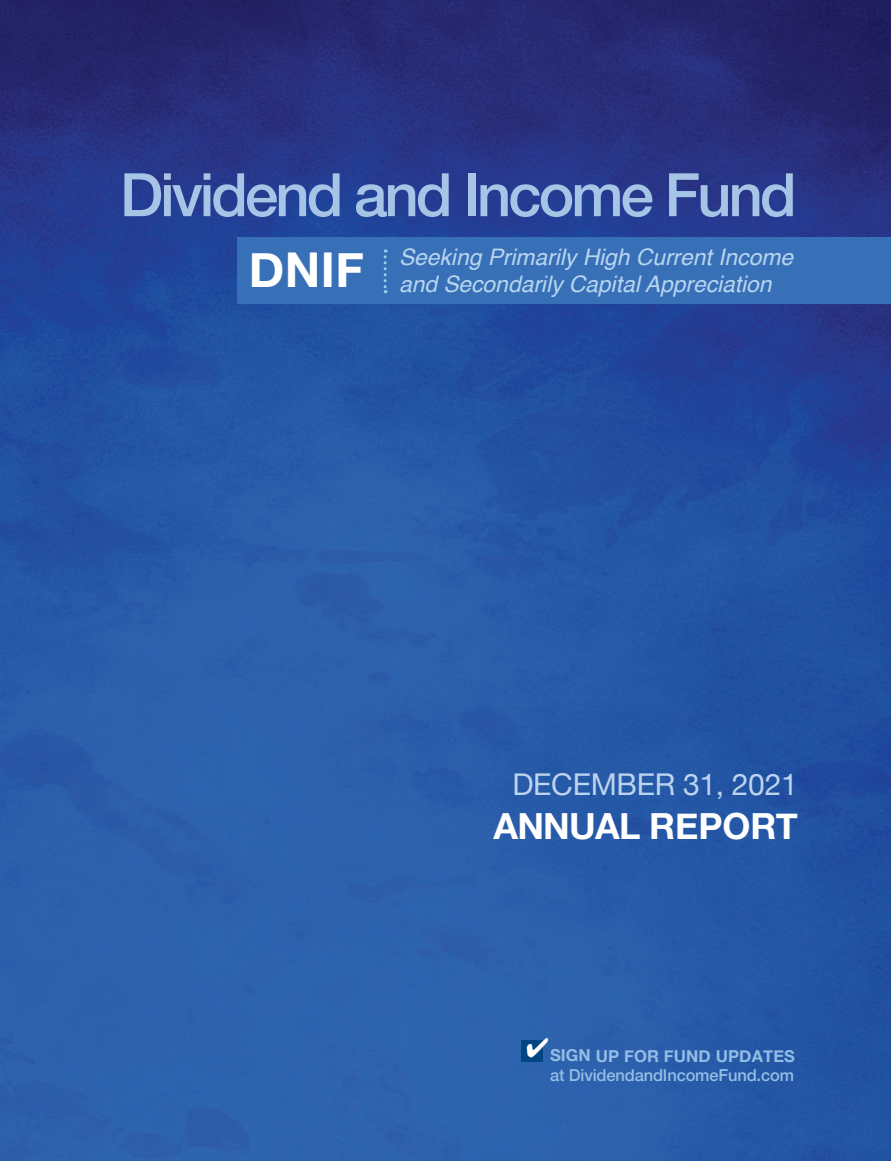
<style>
.page{position:relative;width:891px;height:1161px;background:#fff}
.page>*{position:absolute;margin:0;border:0;box-sizing:border-box;transform-origin:0 0}
.t1{font:500 60px "Helvetica Neue";letter-spacing:-.05em;color:#a6c4e6}
.t2{font:700 48px "Helvetica Neue";color:#fff}
.t3{font:700 36px "Helvetica Neue";letter-spacing:-.02em;color:#fff}
.t4{font:30px "Helvetica Neue";letter-spacing:-.01em;color:#bcd4ee}
.t5{font:italic 22.8px/27.3px "Helvetica";color:#b7d5ef}
.t6{font:500 16.5px "Helvetica Neue";letter-spacing:-.01em;color:#93bde5}
.t7{font:700 16.5px "Helvetica Neue";letter-spacing:.005em;color:#93bde5}
</style>
<div class="page">
<img style="left:0;top:0;width:891px;height:1161px">
<div style="left:237px;top:237px;width:654px;height:66px;background:#3870b8"></div>
<svg style="left:384px;top:249px;width:3px;height:44px"></svg>
<div style="left:521px;top:1040px;width:22px;height:22px;background:#004682"></div>
<svg style="left:527px;top:1038px;width:21px;height:20px"></svg>
<h1 class="t1" style="left:120px;top:147px;width:678px">Dividend and Income Fund</h1>
<h2 class="t2" style="left:249px;top:232px;width:117px">DNIF</h2>
<p class="t5" style="left:399px;top:243px;width:396px">Seeking Primarily High Current Income and Secondarily Capital Appreciation</p>
<h3 class="t4" style="left:512px;top:763px;width:287px">DECEMBER 31, 2021</h3>
<h3 class="t3" style="left:493px;top:798px;width:306px">ANNUAL REPORT</h3>
<p class="t7" style="left:550px;top:1043px;width:247px">SIGN UP FOR FUND UPDATES</p>
<p class="t6" style="left:550px;top:1062px;width:246px">at DividendandIncomeFund.com</p>
</div>
